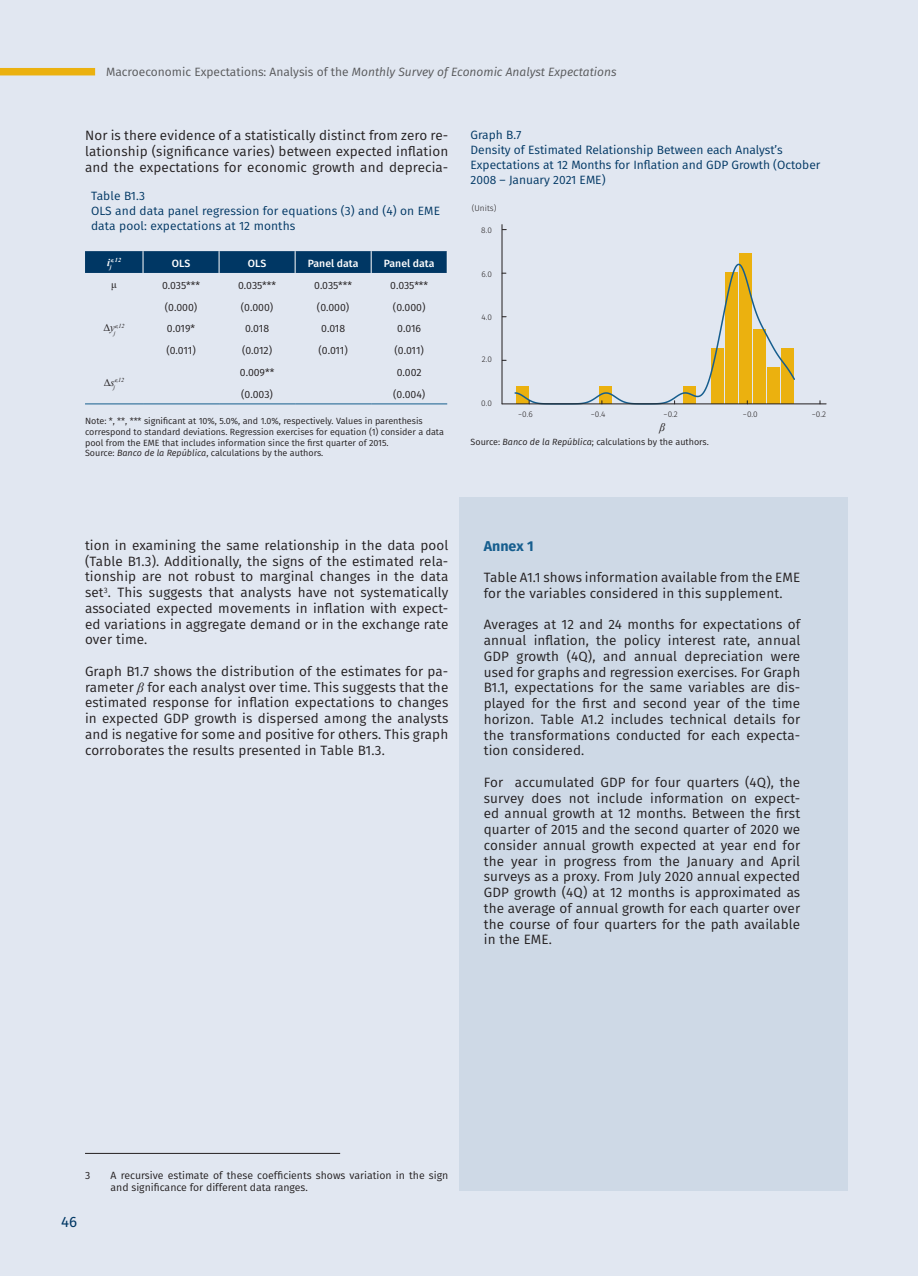
<style>
.page{position:relative;width:918px;height:1276px;background:#e1e7f1}
.page>*{position:absolute;margin:0;border:0;box-sizing:border-box;transform-origin:0 0}
.t1{font:15px "Fira Sans";color:#003764}
.Recuadro_subtítulo_1{font:700 14.25px "Fira Sans";color:#165e8e}
.Recuadros_-_1{font:13.5px/15.8px "Fira Sans";letter-spacing:.01em;color:#231f20;text-align:justify}
.Graph_título{font:12px/15px "Fira Sans";color:#003764}
.Cuadro_título{font:12px/15px "Fira Sans";letter-spacing:.01em;color:#003764}
.t2{font:italic 12px "Fira Sans";color:#57585a}
.t3{font:italic 11.25px "Times New Roman";color:#231f20}
.Cuadro_cifras{font:10.5px "Fira Sans";color:#231f20}
.Nota_al_pie_Recuadro{font:10.5px/12px "Fira Sans";color:#231f20}
.Cuadro_subtítulo{font:500 10.5px "Fira Sans";color:#fff}
.Cuadro_subtítulo-2{font:10.5px "Times New Roman";color:#231f20}
.Cuadro_subtítulo-3{font:italic 700 10.5px "Times New Roman";color:#fff}
.Cuadro_texto{font:10.5px "Times New Roman";color:#231f20}
.Pie_de_cuadros_gráfi{font:9px/10.8px "Fira Sans";color:#231f20}
.t4{font:300 8.25px "Fira Sans";color:#231f20}
.Cuadro_subtítulo-4{font:italic 6.15px "Times New Roman";color:#231f20}
.Cuadro_subtítulo-5{font:italic 700 6.15px "Times New Roman";color:#fff}
.s1{font-style:normal}
.s2{font-style:italic}
.s3{font-family:"Times New Roman";font-style:italic}
</style>
<div class="page">
<div style="left:459px;top:497px;width:388px;height:694px;background:#ced9e6"></div>
<hr style="left:85px;top:1153px;width:255px;height:1px;background:#231f20">
<hr style="left:85px;top:403px;width:58px;height:1px;background:#165e8e">
<div style="left:85px;top:251px;width:362px;height:22px;background:#003764"></div>
<hr style="left:143px;top:403px;width:76px;height:1px;background:#165e8e">
<hr style="left:219px;top:403px;width:76px;height:1px;background:#165e8e">
<hr style="left:295px;top:403px;width:76px;height:1px;background:#165e8e">
<hr style="left:371px;top:403px;width:76px;height:1px;background:#165e8e">
<div style="left:739px;top:253px;width:13px;height:151px;background:#ebb10f"></div>
<hr style="left:502px;top:225px;width:1px;height:179px;background:#231f20">
<hr style="left:502px;top:403px;width:324px;height:1px;background:#231f20">
<svg style="left:514px;top:263px;width:282px;height:142px"></svg>
<div style="left:0;top:68px;width:95px;height:7px;background:#ebb10f"></div>
<p class="t2" style="left:106px;top:63px;width:512px"><span class="s1">Macroeconomic Expectations: Analysis of the</span> Monthly Survey of Economic Analyst Expectations</p>
<p class="Recuadros_-_1" style="left:85px;top:127px;width:365px">Nor is there evidence of a statistically distinct from zero re&shy;lationship (significance varies) between expected inflation and the expectations for economic growth and deprecia-</p>
<p class="Cuadro_título" style="left:91px;top:188px;width:56px">Table B1.3</p>
<p class="Cuadro_título" style="left:91px;top:203px;width:351px">OLS and data panel regression for equations (3) and (4) on EME data pool: expectations at 12 months</p>
<p class="Cuadro_subtítulo-3" style="left:107px;top:255px;width:6px">i<sub>j</sub></p>
<p class="Cuadro_subtítulo-5" style="left:111px;top:256px;width:12px">e, 12</p>
<p class="Cuadro_subtítulo" style="left:172px;top:255px;width:20px">OLS</p>
<p class="Cuadro_subtítulo" style="left:248px;top:255px;width:20px">OLS</p>
<p class="Cuadro_subtítulo" style="left:308px;top:255px;width:52px">Panel data</p>
<p class="Cuadro_subtítulo" style="left:384px;top:255px;width:52px">Panel data</p>
<p class="Cuadro_texto" style="left:111px;top:277px;width:7px">μ</p>
<p class="Cuadro_cifras" style="left:162px;top:277px;width:39px">0.035***</p>
<p class="Cuadro_cifras" style="left:238px;top:277px;width:39px">0.035***</p>
<p class="Cuadro_cifras" style="left:314px;top:277px;width:39px">0.035***</p>
<p class="Cuadro_cifras" style="left:390px;top:277px;width:39px">0.035***</p>
<p class="Cuadro_subtítulo-2" style="left:103px;top:320px;width:14px">Δ <span class="s2">y</span> <sub>j</sub></p>
<p class="Cuadro_subtítulo-4" style="left:115px;top:321px;width:11px">e,12</p>
<p class="Cuadro_cifras" style="left:165px;top:299px;width:34px">(0.000)</p>
<p class="Cuadro_cifras" style="left:241px;top:299px;width:34px">(0.000)</p>
<p class="Cuadro_cifras" style="left:317px;top:299px;width:34px">(0.000)</p>
<p class="Cuadro_cifras" style="left:393px;top:299px;width:34px">(0.000)</p>
<p class="Cuadro_cifras" style="left:167px;top:321px;width:30px">0.019*</p>
<p class="Cuadro_cifras" style="left:245px;top:321px;width:25px">0.018</p>
<p class="Cuadro_cifras" style="left:321px;top:321px;width:25px">0.018</p>
<p class="Cuadro_cifras" style="left:397px;top:321px;width:25px">0.016</p>
<p class="Cuadro_cifras" style="left:166px;top:343px;width:31px">(0.011)</p>
<p class="Cuadro_cifras" style="left:242px;top:343px;width:32px">(0.012)</p>
<p class="Cuadro_cifras" style="left:318px;top:343px;width:31px">(0.011)</p>
<p class="Cuadro_cifras" style="left:395px;top:343px;width:31px">(0.011)</p>
<p class="Cuadro_cifras" style="left:240px;top:364px;width:36px">0.009**</p>
<p class="Cuadro_cifras" style="left:397px;top:364px;width:26px">0.002</p>
<p class="Cuadro_cifras" style="left:241px;top:386px;width:33px">(0.003)</p>
<p class="Cuadro_cifras" style="left:393px;top:386px;width:34px">(0.004)</p>
<p class="Pie_de_cuadros_gráfi" style="left:85px;top:415px;width:360px">Note: *, **, *** significant at 10%, 5.0%, and 1.0%, respectively. Values in parenthesis correspond to standard deviations. Regression exercises for equation (1) consider a data pool from the EME that includes information since the first quarter of 2015.</p>
<p class="Pie_de_cuadros_gráfi" style="left:85px;top:448px;width:240px">Source: <span class="s2">Banco de la República</span>, calculations by the authors.</p>
<p class="Cuadro_subtítulo-2" style="left:104px;top:375px;width:13px">Δ <span class="s2">s</span><sub>j</sub></p>
<p class="Cuadro_subtítulo-4" style="left:115px;top:376px;width:11px">e,12</p>
<p class="Graph_título" style="left:471px;top:127px;width:52px">Graph B.7</p>
<p class="Graph_título" style="left:471px;top:142px;width:351px">Density of Estimated Relationship Between each Analyst’s<br>Expectations at 12 Months for Inflation and GDP Growth (October<br>2008 – January 2021 EME)</p>
<p class="t4" style="left:472px;top:202px;width:26px">(Units)</p>
<p class="t4" style="left:481px;top:224px;width:12px">8.0</p>
<p class="t4" style="left:481px;top:268px;width:12px">6.0</p>
<p class="t4" style="left:481px;top:311px;width:12px">4.0</p>
<p class="t4" style="left:482px;top:354px;width:12px">2.0</p>
<p class="t4" style="left:481px;top:397px;width:12px">0.0</p>
<p class="t4" style="left:518px;top:409px;width:16px">−0.6</p>
<p class="t4" style="left:591px;top:409px;width:16px">−0.4</p>
<p class="t4" style="left:664px;top:409px;width:16px">−0.2</p>
<p class="t4" style="left:743px;top:409px;width:16px">−0.0</p>
<p class="t4" style="left:812px;top:409px;width:16px">−0.2</p>
<p class="t3" style="left:659px;top:419px;width:7px">β</p>
<p class="Pie_de_cuadros_gráfi" style="left:471px;top:436px;width:240px">Source: <span class="s2">Banco de la República</span>; calculations by the authors.</p>
<p class="Recuadros_-_1" style="left:85px;top:537px;width:365px">tion in examining the same relationship in the data pool (Table B1.3). Additionally, the signs of the estimated rela&shy;tionship are not robust to marginal changes in the data set<sup>3</sup>. This suggests that analysts have not systematically associated expected movements in inflation with expect&shy;ed variations in aggregate demand or in the exchange rate over time.</p>
<p class="Recuadros_-_1" style="left:85px;top:663px;width:365px">Graph B1.7 shows the distribution of the estimates for pa&shy;rameter <span class="s3">β</span> for each analyst over time. This suggests that the estimated response for inflation expectations to changes in expected GDP growth is dispersed among the analysts and is negative for some and positive for others. This graph corroborates the results presented in Table B1.3.</p>
<p class="Recuadro_subtítulo_1" style="left:484px;top:533px;width:51px">Annex 1</p>
<p class="Recuadros_-_1" style="left:484px;top:569px;width:318px">Table A1.1 shows information available from the EME for the variables considered in this supplement.</p>
<p class="Recuadros_-_1" style="left:484px;top:616px;width:318px">Averages at 12 and 24 months for expectations of annual inflation, the policy interest rate, annual GDP growth (4Q), and annual depreciation were used for graphs and regression exercises. For Graph B1.1, expectations for the same variables are dis&shy;played for the first and second year of the time horizon. Table A1.2 includes technical details for the transformations conducted for each expecta&shy;tion considered.</p>
<p class="Recuadros_-_1" style="left:484px;top:774px;width:318px">For accumulated GDP for four quarters (4Q), the survey does not include information on expect&shy;ed annual growth at 12 months. Between the first quarter of 2015 and the second quarter of 2020 we consider annual growth expected at year end for the year in progress from the January and April surveys as a proxy. From July 2020 annual expected GDP growth (4Q) at 12 months is approximated as the average of annual growth for each quarter over the course of four quarters for the path available in the EME.</p>
<p class="Nota_al_pie_Recuadro" style="left:85px;top:1169px;width:7px">3</p>
<p class="Nota_al_pie_Recuadro" style="left:111px;top:1169px;width:339px">A recursive estimate of these coefficients shows variation in the sign and significance for different data ranges.</p>
<p class="t1" style="left:61px;top:1210px;width:17px">46</p>
</div>
